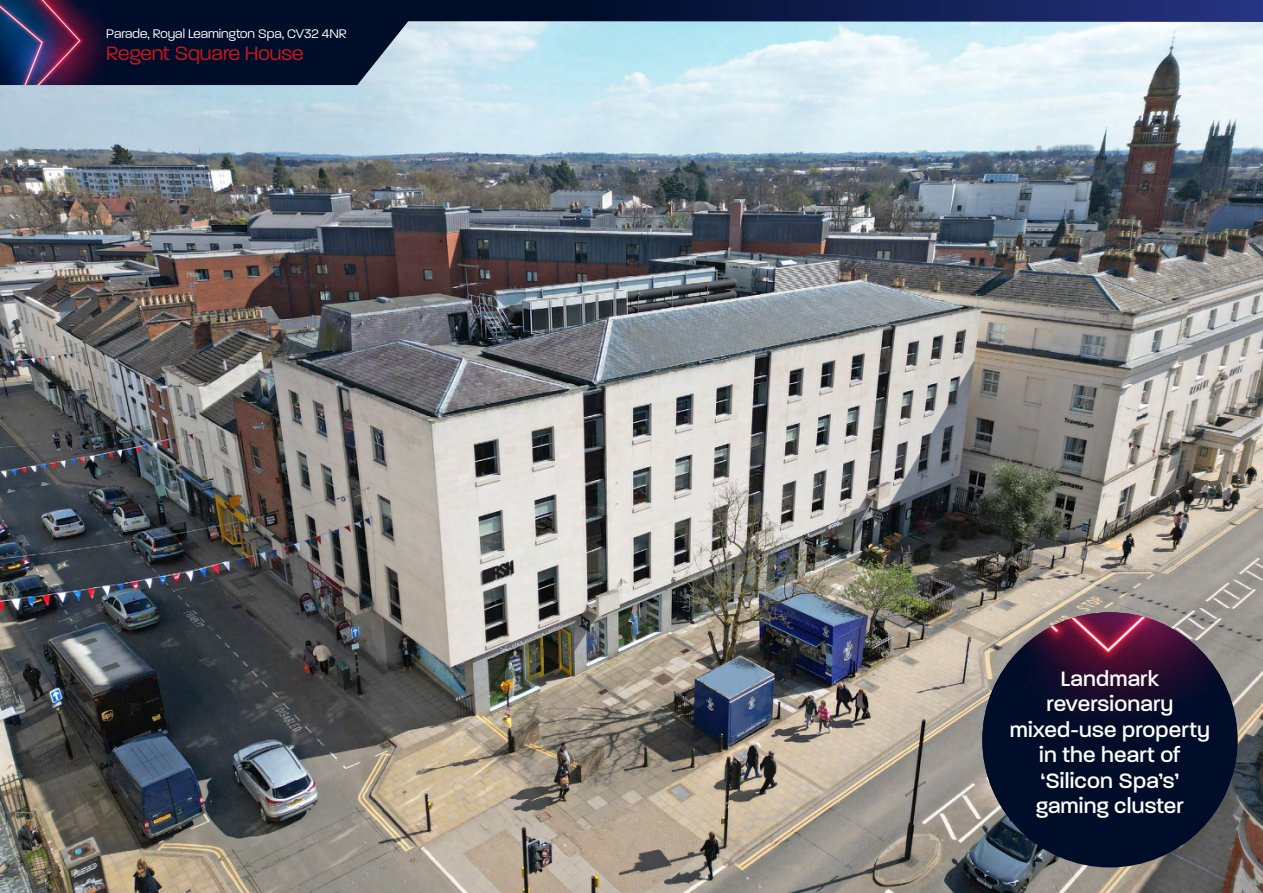
<style>
.page{position:relative;width:1263px;height:893px;background:#fff}
.page>*{position:absolute;margin:0;border:0;box-sizing:border-box;transform-origin:0 0}
.t1{font:500 22.5px/25.5px "Paralucent";letter-spacing:.01em;color:#fff;text-align:center}
.t2{font:300 21px "Paralucent";color:#ce171c}
.t3{font:300 13.5px "Paralucent";color:#fff}
</style>
<div class="page">
<img style="left:0;top:85px;width:1263px;height:808px">
<div style="left:982px;top:612px;width:255px;height:255px;background:#000d28;border-radius:50%"></div>
<img style="left:982px;top:612px;width:255px;height:233px">
<img style="left:0;top:0;width:1263px;height:85px">
<div style="left:583px;top:0;width:680px;height:21px;background:linear-gradient(to right,#000d29,#273481)"></div>
<p class="t3" style="left:106px;top:26px;width:242px">Parade, Royal Leamington Spa, CV32 4NR</p>
<p class="t2" style="left:106px;top:41px;width:199px">Regent Square House</p>
<p class="t1" style="left:1010px;top:665px;width:202px">Landmark reversionary mixed-use property in the heart of ‘Silicon Spa’s’ gaming cluster</p>
</div>
